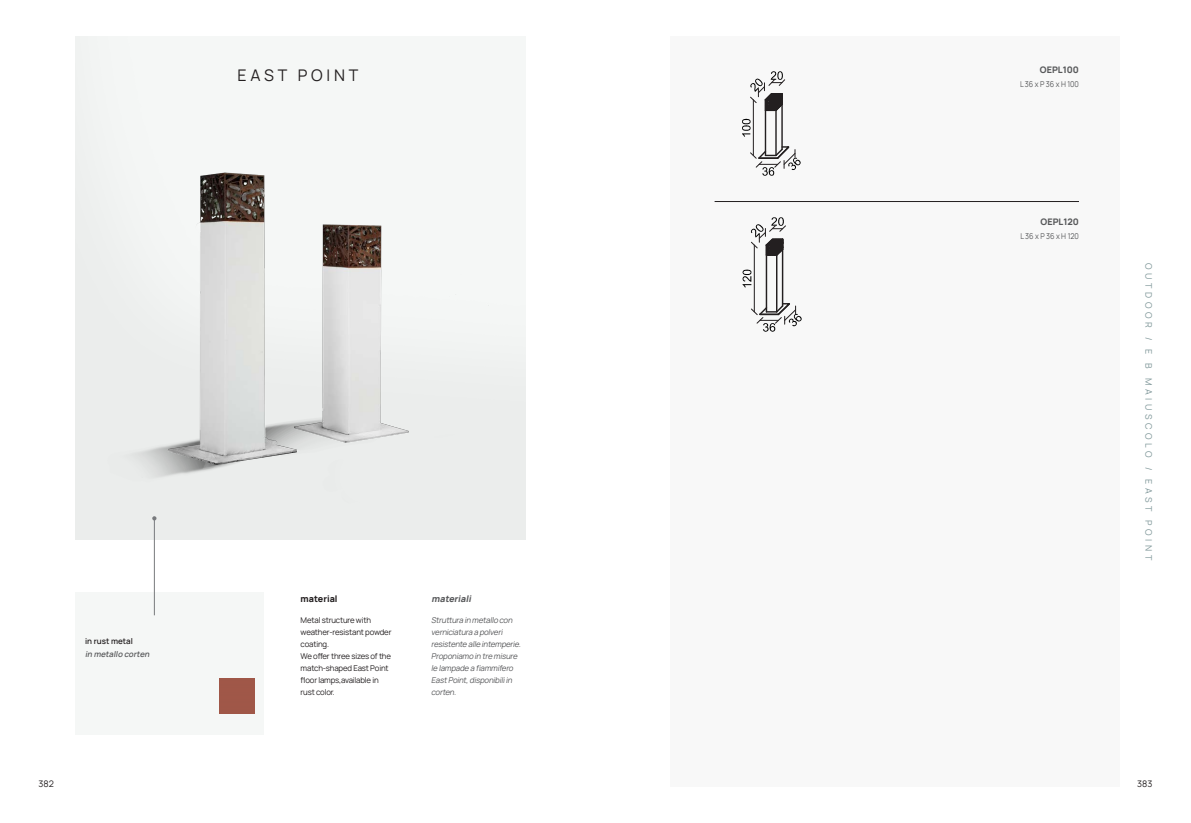
<style>
.page{position:relative;width:1191px;height:823px;background:#fff}
.page>*{position:absolute;margin:0;border:0;box-sizing:border-box;transform-origin:0 0}
.H3_nomi_prodotti___scheda_prodotto{font:16px "Manrope";letter-spacing:.24em;color:#231f20}
.t1{font:9px "Manrope";letter-spacing:.4em;color:#80989a}
.t2{font:800 9px "Manrope";color:#57585a}
.t3{font:italic 800 9px "Manrope";color:#57585a}
.t4{font:800 9px "Manrope";color:#231f20}
.t5{font:9px "Manrope";color:#231f20}
.body{font:italic 8px/12px "Manrope";color:#57585a}
.t6{font:8px/12px "Manrope";letter-spacing:-.02em;color:#231f20}
.t7{font:8px "Manrope";color:#57585a;scale:.9 1}
.t8{font:italic 600 8px "Manrope";color:#57585a}
.t9{font:600 8px "Manrope";color:#231f20}
</style>
<div class="page">
<div style="left:75px;top:591px;width:188px;height:143px;background:#f5f7f6"></div>
<img style="left:219px;top:678px;width:35px;height:35px">
<img style="left:76px;top:36px;width:449px;height:503px">
<hr style="left:154px;top:518px;width:1px;height:97px;background:#787a7d">
<svg style="left:152px;top:516px;width:4px;height:4px"></svg>
<div style="left:670px;top:36px;width:450px;height:750px;background:#f8f8f8"></div>
<hr style="left:714px;top:201px;width:365px;height:1px;background:#231f20">
<svg style="left:742px;top:71px;width:60px;height:261px"></svg>
<p class="H3_nomi_prodotti___scheda_prodotto" style="left:237px;top:64px;width:123px">EAST POINT</p>
<p class="t9" style="left:85px;top:635px;width:49px">in rust metal</p>
<p class="t8" style="left:85px;top:648px;width:68px">in metallo corten</p>
<p class="t4" style="left:301px;top:592px;width:38px">material</p>
<p class="t3" style="left:431px;top:592px;width:43px">materiali</p>
<p class="t6" style="left:301px;top:613px;width:92px">Metal structure with weather-resistant powder coating.</p>
<p class="t6" style="left:301px;top:649px;width:92px">We offer three sizes of the match-shaped East Point floor lamps,available in rust color.</p>
<p class="body" style="left:431px;top:613px;width:93px">Struttura in metallo con verniciatura a polveri resistente alle intemperie.</p>
<p class="body" style="left:431px;top:649px;width:89px">Proponiamo in tre misure le lampade a fiammifero<br>EastPoint,disponibiliin corten.</p>
<p class="t2" style="left:1040px;top:64px;width:41px">OEPL100</p>
<p class="t7" style="left:1020px;top:78px;width:67px">L 36 x P 36 x H 100</p>
<p class="t2" style="left:1040px;top:215px;width:40px">OEPL120</p>
<p class="t7" style="left:1020px;top:230px;width:66px">L 36 x P 36 x H 120</p>
<p class="t1" style="left:1155px;top:263px;width:298px;rotate:90deg">OUTDOOR / E B MAIUSCOLO / EAST POINT</p>
<p class="t5" style="left:39px;top:776px;width:17px">382</p>
<p class="t5" style="left:1137px;top:776px;width:17px">383</p>
</div>
